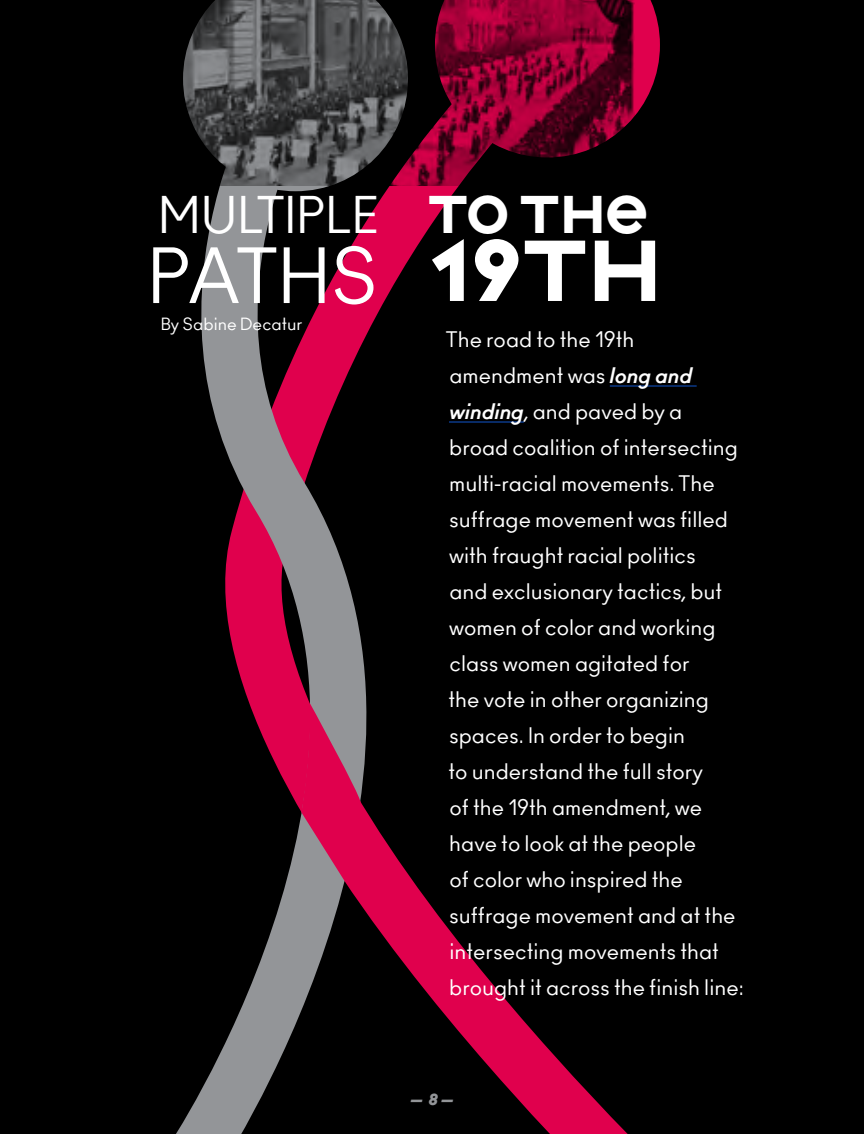
<style>
.page{position:relative;width:864px;height:1134px;background:#000}
.page>*{position:absolute;margin:0;border:0;box-sizing:border-box;transform-origin:0 0}
.t1{font:900 expanded 80.4px "Ano";color:#fff}
.t2{font:74.25px "Ano";letter-spacing:-.015em;color:#fff}
.t3{font:49.5px "Ano";color:#fff}
.t4{font:900 expanded 49.5px "Ano";color:#fff}
.t5{font:21px/36px "Ano";color:#fff}
.t6{font:16.5px "Ano";color:#fff}
.t7{font:italic 900 15px "Ano";color:#939598}
.s1{font-weight:700;font-style:italic}
</style>
<div class="page">
<svg style="left:528px;top:385px;width:169px;height:749px"></svg>
<svg style="left:634px;top:0;width:26px;height:117px"></svg>
<svg style="left:176px;top:186px;width:352px;height:948px"></svg>
<svg style="left:183px;top:186px;width:225px;height:5px"></svg>
<hr style="left:610px;top:386px;width:87px;height:1px;background:#15c">
<hr style="left:449px;top:422px;width:75px;height:1px;background:#15c">
<img style="left:183px;top:0;width:451px;height:186px">
<svg style="left:301px;top:703px;width:60px;height:179px;background:#c33768"></svg>
<h3 class="t3" style="left:158px;top:185px;width:223px">MULTIPLE</h3>
<h2 class="t2" style="left:147px;top:231px;width:232px">PATHS</h2>
<p class="t6" style="left:161px;top:314px;width:143px">By Sabine Decatur</p>
<h3 class="t4" style="left:428px;top:180px;width:222px">TO THE</h3>
<h1 class="t1" style="left:430px;top:216px;width:234px">19TH</h1>
<p class="t5" style="left:446px;top:322px;width:299px">The road to the 19th amendment was <span class="s1">long and winding</span>, and paved by a<br>broad coalition of intersecting multi-racial movements. The suffrage movement was filled with fraught racial politics<br>and exclusionary tactics, but women of color and working class women agitated for<br>the vote in other organizing spaces. In order to begin<br>to understand the full story<br>of the 19th amendment, we have to look at the people<br>of color who inspired the suffrage movement and at the intersecting movements that brought it across the finish line:</p>
<p class="t7" style="left:410px;top:1090px;width:45px">— 8 —</p>
</div>
